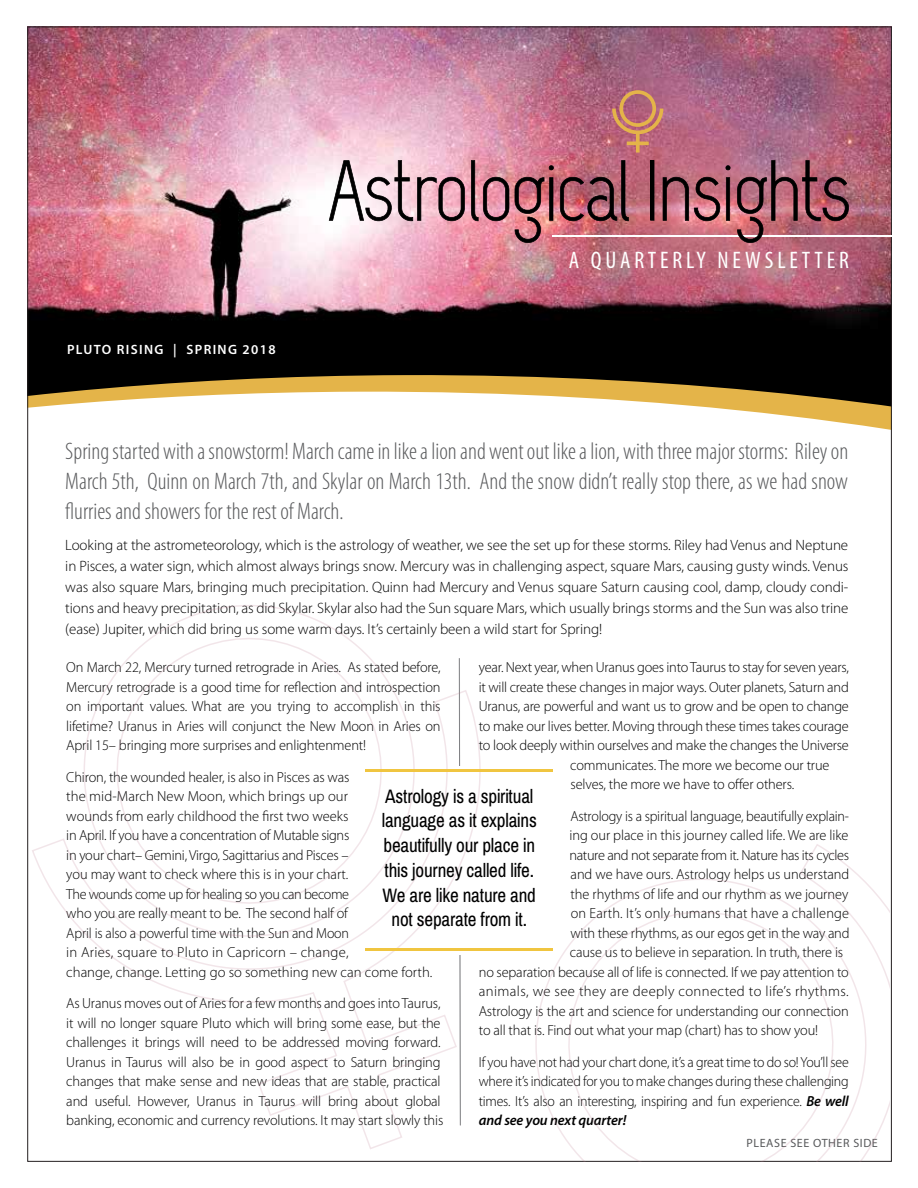
<style>
.page{position:relative;width:918px;height:1188px;background:#fff}
.page>*{position:absolute;margin:0;border:0;box-sizing:border-box;transform-origin:0 0}
.t1{font:300 condensed 24px/30px "Myriad Pro";color:#58595b;text-align:justify}
.t2{font:condensed 24px "Myriad Pro";letter-spacing:.16em;color:#fff}
.t3{font:19.5px/24.8px "Archivo Narrow";letter-spacing:-.01em;color:#000;text-align:center}
.t4{font:300 15px/21px "Myriad Pro";letter-spacing:-.005em;color:#000;text-align:justify}
.t5{font:300 14.7px/19.5px "Myriad Pro";letter-spacing:-.01em;color:#000}
.t6{font:300 14.7px/19.5px "Myriad Pro";letter-spacing:-.01em;color:#000;text-align:justify;scale:.95 1}
.t7{font:300 14.7px "Myriad Pro";letter-spacing:.025em;color:#000}
.t8{font:300 14.7px "Myriad Pro";letter-spacing:-.01em;color:#000;scale:.96 1}
.t9{font:300 14.7px "Myriad Pro";letter-spacing:.01em;color:#000}
.t10{font:600 13.5px "Myriad Pro";letter-spacing:.1em;color:#fff}
.t11{font:12px "Myriad Pro";letter-spacing:.05em;color:#58595b}
.s1{font-weight:600;font-style:italic}
</style>
<div class="page">
<img style="left:29px;top:29px;width:861px;height:302px">
<div style="left:29px;top:331px;width:861px;height:42px;background:#000"></div>
<svg style="left:29px;top:373px;width:861px;height:57px"></svg>
<svg style="left:459px;top:658px;width:1px;height:31px"></svg>
<hr style="left:552px;top:236px;width:340px;height:1px;background:#fff">
<svg style="left:329px;top:160px;width:136px;height:61px;background:#bea4ac"></svg>
<svg style="left:471px;top:160px;width:38px;height:61px;background:#a66d7a"></svg>
<svg style="left:515px;top:165px;width:39px;height:78px;background:#a46068"></svg>
<img style="left:560px;top:160px;width:69px;height:61px">
<hr style="left:650px;top:160px;width:4px;height:61px;background:#000">
<svg style="left:663px;top:177px;width:57px;height:44px;background:#915761"></svg>
<svg style="left:726px;top:165px;width:5px;height:56px"></svg>
<svg style="left:737px;top:160px;width:112px;height:83px;background:#985967"></svg>
<svg style="left:612px;top:90px;width:51px;height:63px;background:#be756f"></svg>
<svg style="left:105px;top:605px;width:288px;height:84px"></svg>
<svg style="left:32px;top:689px;width:449px;height:460px"></svg>
<svg style="left:535px;top:929px;width:47px;height:232px"></svg>
<svg style="left:582px;top:844px;width:308px;height:317px"></svg>
<hr style="left:366px;top:769px;width:187px;height:3px;background:#f0c540">
<hr style="left:366px;top:948px;width:187px;height:3px;background:#f0c540">
<p class="t10" style="left:67px;top:341px;width:210px">PLUTO RISING | SPRING 2018</p>
<h1 class="t2" style="left:569px;top:246px;width:282px">A QUARTERLY NEWSLETTER</h1>
<p class="t1" style="left:65px;top:436px;width:784px">Spring started with a snowstorm! March came in like a lion and went out like a lion, with three major storms: Riley on March 5th, Quinn on March 7th, and Skylar on March 13th. And the snow didn’t really stop there, as we had snow flurries and showers for the rest of March.</p>
<p class="t4" style="left:65px;top:535px;width:785px">Looking at the astrometeorology, which is the astrology of weather, we see the set up for these storms. Riley had Venus and Neptune in Pisces, a water sign, which almost always brings snow. Mercury was in challenging aspect, square Mars, causing gusty winds. Venus was also square Mars, bringing much precipitation. Quinn had Mercury and Venus square Saturn causing cool, damp, cloudy condi&shy;tions and heavy precipitation, as did Skylar. Skylar also had the Sun square Mars, which usually brings storms and the Sun was also trine (ease) Jupiter, which did bring us some warm days. It’s certainly been a wild start for Spring!</p>
<p class="t5" style="left:479px;top:658px;width:372px">year. Next year, when Uranus goes into Taurus to stay for seven years,</p>
<p class="t5" style="left:479px;top:677px;width:372px">it will create these changes in major ways. Outer planets, Saturn and</p>
<p class="t5" style="left:479px;top:697px;width:372px">Uranus, are powerful and want us to grow and be open to change</p>
<p class="t5" style="left:479px;top:716px;width:371px">to make our lives better. Moving through these times takes courage</p>
<p class="t5" style="left:479px;top:736px;width:372px">to look deeply within ourselves and make the changes the Universe</p>
<p class="t5" style="left:570px;top:755px;width:261px">communicates. The more we become our true</p>
<p class="t5" style="left:571px;top:775px;width:225px">selves, the more we have to offer others.</p>
<p class="t8" style="left:571px;top:808px;width:292px">Astrology is a spiritual language, beautifully explain-</p>
<p class="t5" style="left:570px;top:826px;width:281px">ing our place in this journey called life. We are like</p>
<p class="t5" style="left:570px;top:845px;width:281px">nature and not separate from it. Nature has its cycles</p>
<p class="t5" style="left:571px;top:865px;width:280px">and we have ours. Astrology helps us understand</p>
<p class="t5" style="left:571px;top:884px;width:280px">the rhythms of life and our rhythm as we journey</p>
<p class="t9" style="left:571px;top:905px;width:280px">on Earth. It’s only humans that have a challenge</p>
<p class="t5" style="left:571px;top:923px;width:281px">with these rhythms, as our egos get in the way and</p>
<p class="t5" style="left:570px;top:943px;width:275px">cause us to believe in separation. In truth, there is</p>
<p class="t5" style="left:479px;top:962px;width:372px">no separation because all of life is connected. If we pay attention to</p>
<p class="t7" style="left:479px;top:983px;width:371px">animals, we see they are deeply connected to life’s rhythms.</p>
<p class="t5" style="left:479px;top:1001px;width:371px">Astrology is the art and science for understanding our connection</p>
<p class="t5" style="left:479px;top:1021px;width:341px">to all that is. Find out what your map (chart) has to show you!</p>
<p class="t6" style="left:479px;top:1052px;width:391px">If you have not had your chart done, it’s a great time to do so! You’ll see where it’s indicated for you to make changes during these challenging times. It’s also an interesting, inspiring and fun experience. <span class="s1">Be well and see you next quarter!</span></p>
<p class="t5" style="left:66px;top:658px;width:376px;text-align:justify">On March 22, Mercury turned retrograde in Aries. As stated before, Mercury retrograde is a good time for reflection and introspection on important values. What are you trying to accomplish in this lifetime? Uranus in Aries will conjunct the New Moon in Aries on April 15– bringing more surprises and enlightenment!</p>
<p class="t5" style="left:66px;top:767px;width:368px">Chiron, the wounded healer, is also in Pisces as was<br>the mid-March New Moon, which brings up our<br>wounds from early childhood the first two weeks<br>in April. If you have a concentration of Mutable signs<br>in your chart– Gemini, Virgo, Sagittarius and Pisces –<br>you may want to check where this is in your chart.<br>The wounds come up for healing so you can become<br>who you are really meant to be. The second half of<br>April is also a powerful time with the Sun and Moon<br>in Aries, square to Pluto in Capricorn – change,<br>change, change. Letting go so something new can come forth.</p>
<p class="t5" style="left:66px;top:994px;width:379px">As Uranus moves out of Aries for a few months and goes into Taurus, it will no longer square Pluto which will bring some ease, but the challenges it brings will need to be addressed moving forward.<br>Uranus in Taurus will also be in good aspect to Saturn bringing changes that make sense and new ideas that are stable, practical and useful. However, Uranus in Taurus will bring about global banking, economic and currency revolutions. It may start slowly this</p>
<h2 class="t3" style="left:382px;top:784px;width:157px">Astrology is a spiritual language as it explains beautifully our place in this journey called life.<br>We are like nature and not separate from it.</h2>
<p class="t11" style="left:747px;top:1136px;width:133px">PLEASE SEE OTHER SIDE</p>
</div>
